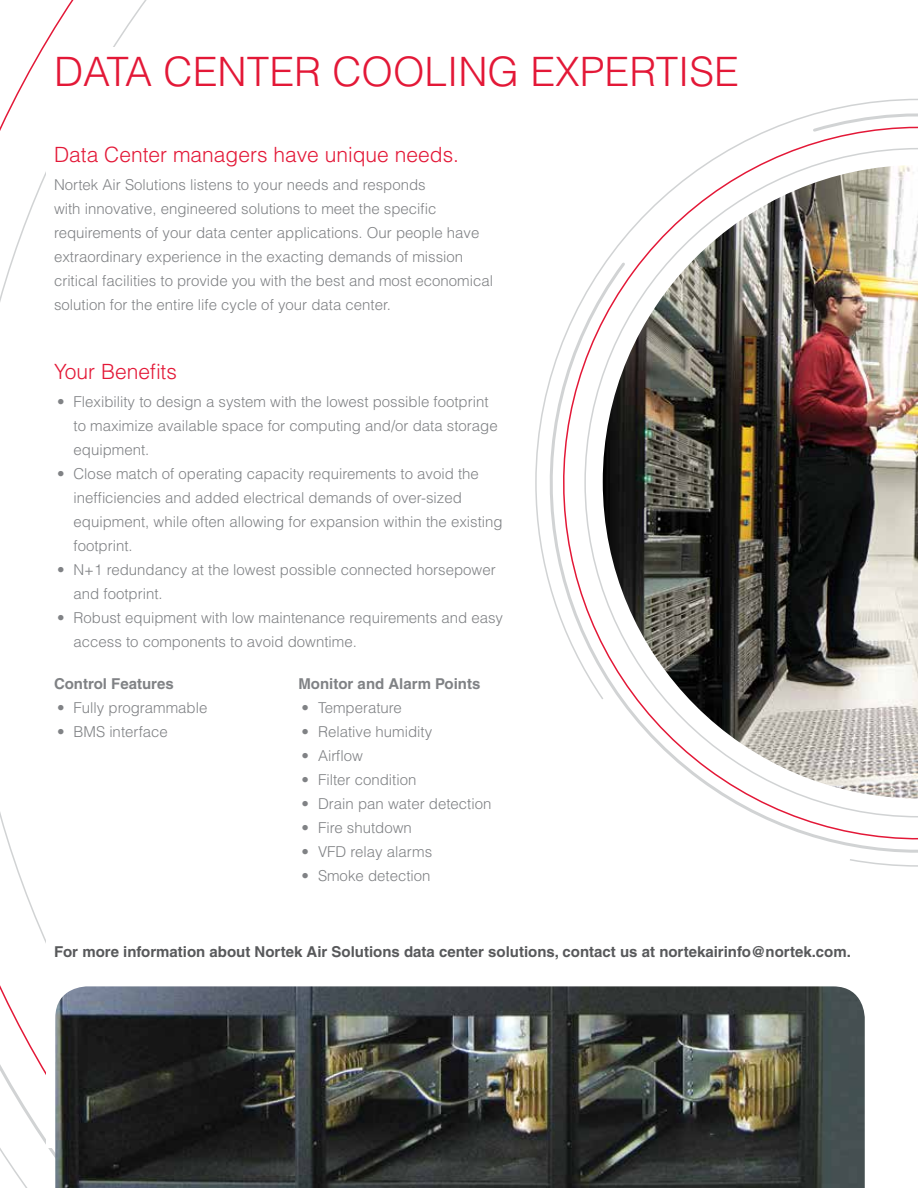
<style>
.page{position:relative;width:918px;height:1188px;background:#fff}
.page>*{position:absolute;margin:0;border:0;box-sizing:border-box;transform-origin:0 0}
.t1{font:300 40.5px "Helvetica";color:#e31837}
.t2{font:300 21px "Helvetica";color:#e31837}
.t3{font:300 15px/24px "Helvetica";color:#808285}
.t4{font:700 15px "Helvetica";color:#58595b}
.t5{font:700 15px "Helvetica";color:#808285}
</style>
<div class="page">
<svg style="left:811px;top:98px;width:107px;height:67px"></svg>
<img style="left:606px;top:165px;width:312px;height:95px">
<img style="left:535px;top:260px;width:383px;height:593px">
<img style="left:55px;top:986px;width:810px;height:202px">
<h1 class="t1" style="left:54px;top:47px;width:686px">DATA CENTER COOLING EXPERTISE</h1>
<h2 class="t2" style="left:54px;top:141px;width:407px">Data Center managers have unique needs.</h2>
<p class="t3" style="left:54px;top:173px;width:441px">Nortek Air Solutions listens to your needs and responds<br>with innovative, engineered solutions to meet the specific requirements of your data center applications. Our people have extraordinary experience in the exacting demands of mission critical facilities to provide you with the best and most economical solution for the entire life cycle of your data center.</p>
<h2 class="t2" style="left:54px;top:358px;width:124px">Your Benefits</h2>
<p class="t3" style="left:74px;top:390px;width:426px;text-indent:-16px">• Flexibility to design a system with the lowest possible footprint to maximize available space for computing and/or data storage equipment.</p>
<p class="t3" style="left:74px;top:462px;width:431px;text-indent:-16px">• Close match of operating capacity requirements to avoid the inefficiencies and added electrical demands of over-sized equipment, while often allowing for expansion within the existing footprint.</p>
<p class="t3" style="left:74px;top:558px;width:424px;text-indent:-16px">• N+1 redundancy at the lowest possible connected horsepower and footprint.</p>
<p class="t3" style="left:74px;top:606px;width:431px;text-indent:-16px">• Robust equipment with low maintenance requirements and easy access to components to avoid downtime.</p>
<p class="t5" style="left:54px;top:674px;width:121px">Control Features</p>
<p class="t3" style="left:57px;top:695px;width:152px">• Fully programmable</p>
<p class="t3" style="left:57px;top:719px;width:112px">• BMS interface</p>
<p class="t5" style="left:298px;top:674px;width:183px">Monitor and Alarm Points</p>
<p class="t3" style="left:302px;top:695px;width:102px">• Temperature</p>
<p class="t3" style="left:302px;top:719px;width:132px">• Relative humidity</p>
<p class="t3" style="left:302px;top:743px;width:63px">• Airflow</p>
<p class="t3" style="left:302px;top:767px;width:116px">• Filter condition</p>
<p class="t3" style="left:302px;top:791px;width:191px">• Drain pan water detection</p>
<p class="t3" style="left:302px;top:815px;width:112px">• Fire shutdown</p>
<p class="t3" style="left:302px;top:839px;width:132px">• VFD relay alarms</p>
<p class="t3" style="left:302px;top:863px;width:131px">• Smoke detection</p>
<p class="t4" style="left:54px;top:942px;width:798px">For more information about Nortek Air Solutions data center solutions, contact us at nortekairinfo@nortek.com.</p>
</div>
